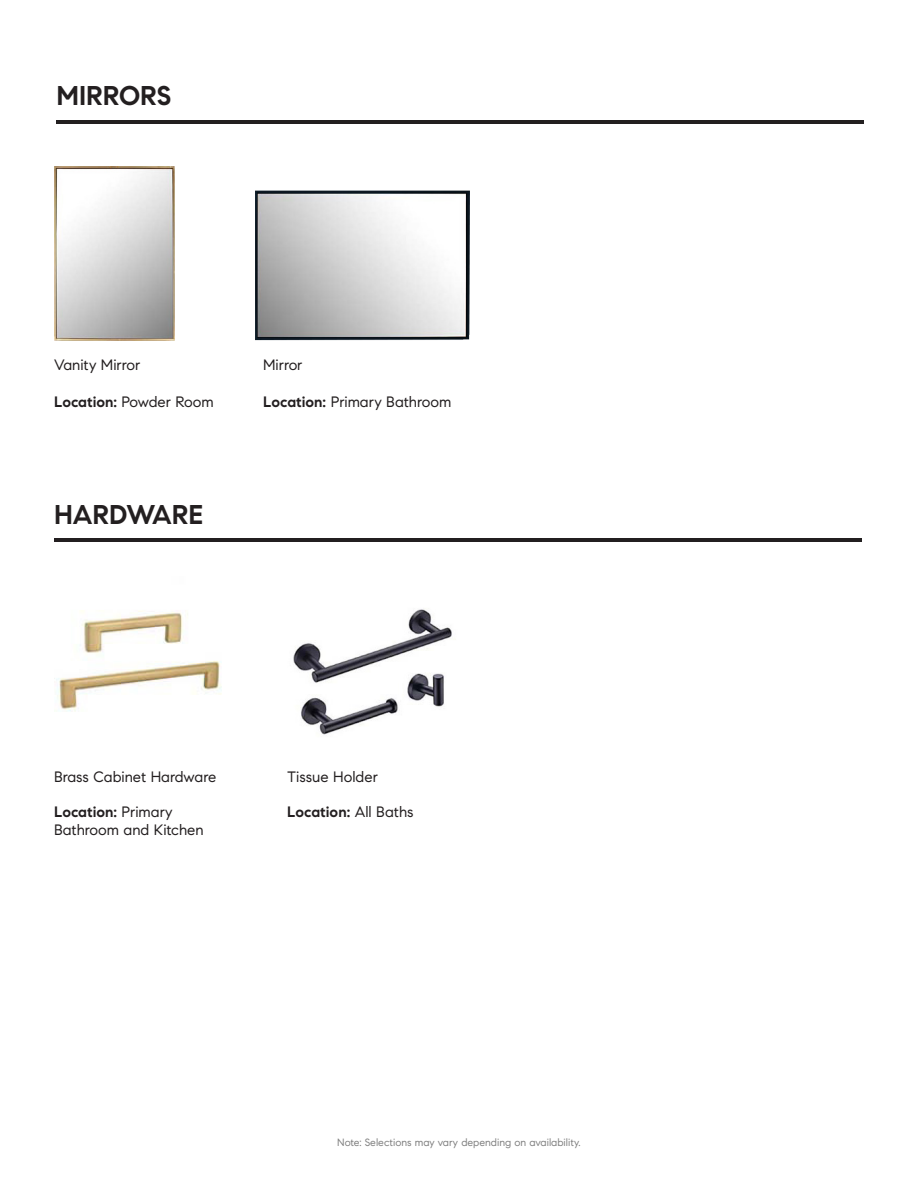
<style>
.page{position:relative;width:918px;height:1188px;background:#fff}
.page>*{position:absolute;margin:0;border:0;box-sizing:border-box;transform-origin:0 0}
.t1{font:700 27px "Compass Sans";color:#231f20}
.t2{font:15px/18px "Compass Sans";color:#231f20}
.t3{font:700 15px "Compass Sans";color:#231f20}
.t4{font:10.5px "Compass Sans";color:#808080}
.s1{font-weight:700}
.s2{font-weight:400}
</style>
<div class="page">
<img style="left:54px;top:166px;width:121px;height:175px">
<hr style="left:56px;top:120px;width:808px;height:3px;background:#231f20">
<hr style="left:54px;top:539px;width:808px;height:3px;background:#231f20">
<img style="left:54px;top:610px;width:168px;height:102px">
<img style="left:293px;top:609px;width:159px;height:126px">
<img style="left:255px;top:190px;width:215px;height:151px">
<p class="t1" style="left:56px;top:79px;width:116px">MIRRORS</p>
<p class="t2" style="left:54px;top:355px;width:88px">Vanity Mirror</p>
<p class="t2" style="left:263px;top:355px;width:41px">Mirror</p>
<p class="t2" style="left:263px;top:393px;width:190px"><span class="s1">Location:</span> Primary Bathroom</p>
<p class="t2" style="left:54px;top:393px;width:161px"><span class="s1">Location:</span> Powder Room</p>
<p class="t1" style="left:54px;top:498px;width:151px">HARDWARE</p>
<p class="t2" style="left:54px;top:767px;width:164px">Brass Cabinet Hardware</p>
<p class="t2" style="left:54px;top:803px;width:151px"><span class="s1">Location:</span> Primary<br>Bathroom and Kitchen</p>
<p class="t2" style="left:287px;top:767px;width:92px">Tissue Holder</p>
<p class="t3" style="left:287px;top:803px;width:128px">Location: <span class="s2">All Baths</span></p>
<p class="t4" style="left:337px;top:1136px;width:245px">Note: Selections may vary depending on availability.</p>
</div>
